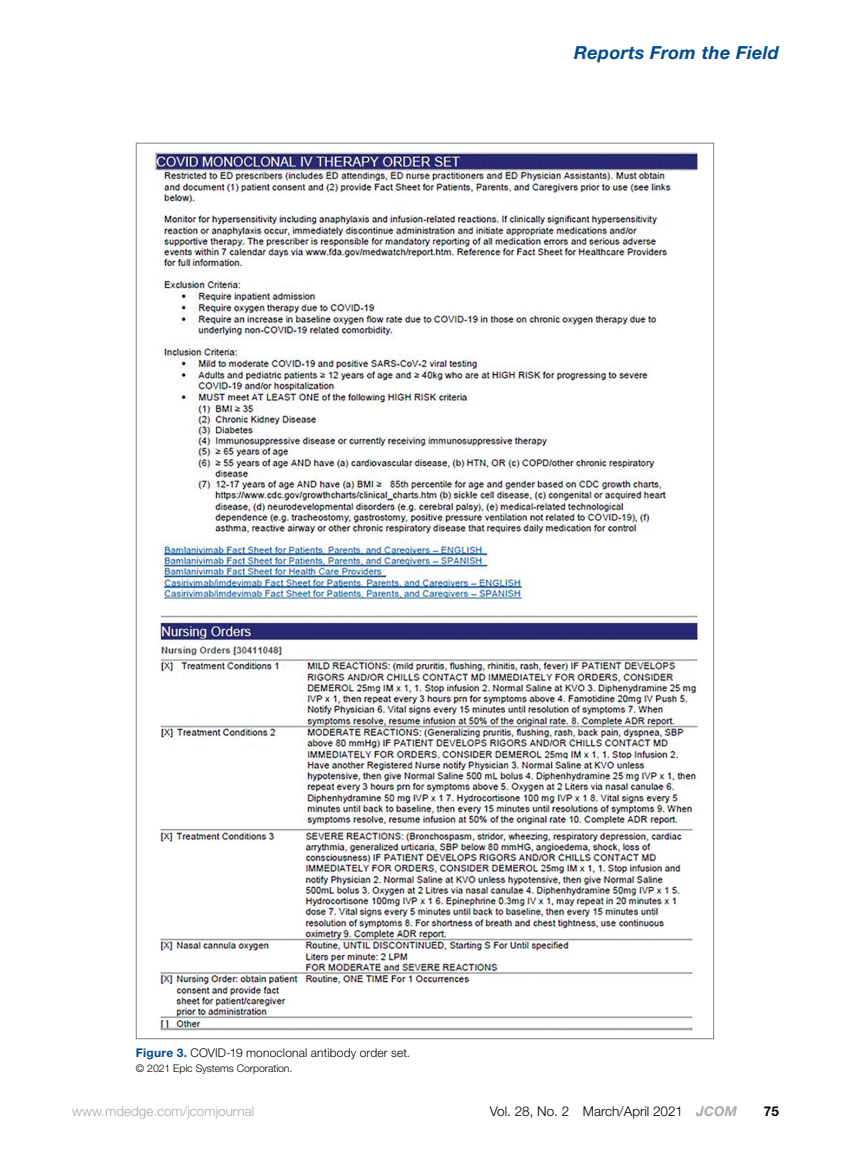
<style>
.page{position:relative;width:851px;height:1161px;background:#fff}
.page>*{position:absolute;margin:0;border:0;box-sizing:border-box;transform-origin:0 0}
.t1{font:italic 700 18px "Helvetica Neue LT Std";letter-spacing:.02em;color:#004a8f}
.t2{font:300 13.5px "Helvetica Neue LT Std";color:#000}
.t3{font:300 13.5px "Helvetica Neue LT Std";color:#a7a9ac}
.t4{font:700 13.5px "Helvetica Neue LT Std";color:#000}
.t5{font:300 12px "Helvetica Neue LT Std";letter-spacing:.015em;color:#000}
.body_source{font:300 10.5px "Helvetica Neue LT Std";letter-spacing:-.01em;color:#000}
.s1{font-weight:700;color:#004a8f}
.s2{font-weight:700;font-style:italic;color:#a7a9ac}
</style>
<div class="page">
<img style="left:159px;top:828px;width:534px;height:203px">
<img style="left:153px;top:151px;width:545px;height:675px">
<h1 class="t1" style="left:574px;top:41px;width:206px">Reports From the Field</h1>
<p class="t5" style="left:136px;top:1045px;width:276px"><span class="s1">Figure 3.</span> COVID-19 monoclonal antibody order set.</p>
<p class="body_source" style="left:136px;top:1062px;width:158px">© 2021 Epic Systems Corporation.</p>
<p class="t3" style="left:72px;top:1103px;width:184px">www.mdedge.com/jcomjournal</p>
<p class="t2" style="left:490px;top:1103px;width:248px">Vol. 28, No. 2 March/April 2021 <span class="s2">JCOM</span></p>
<p class="t4" style="left:763px;top:1103px;width:17px">75</p>
</div>
